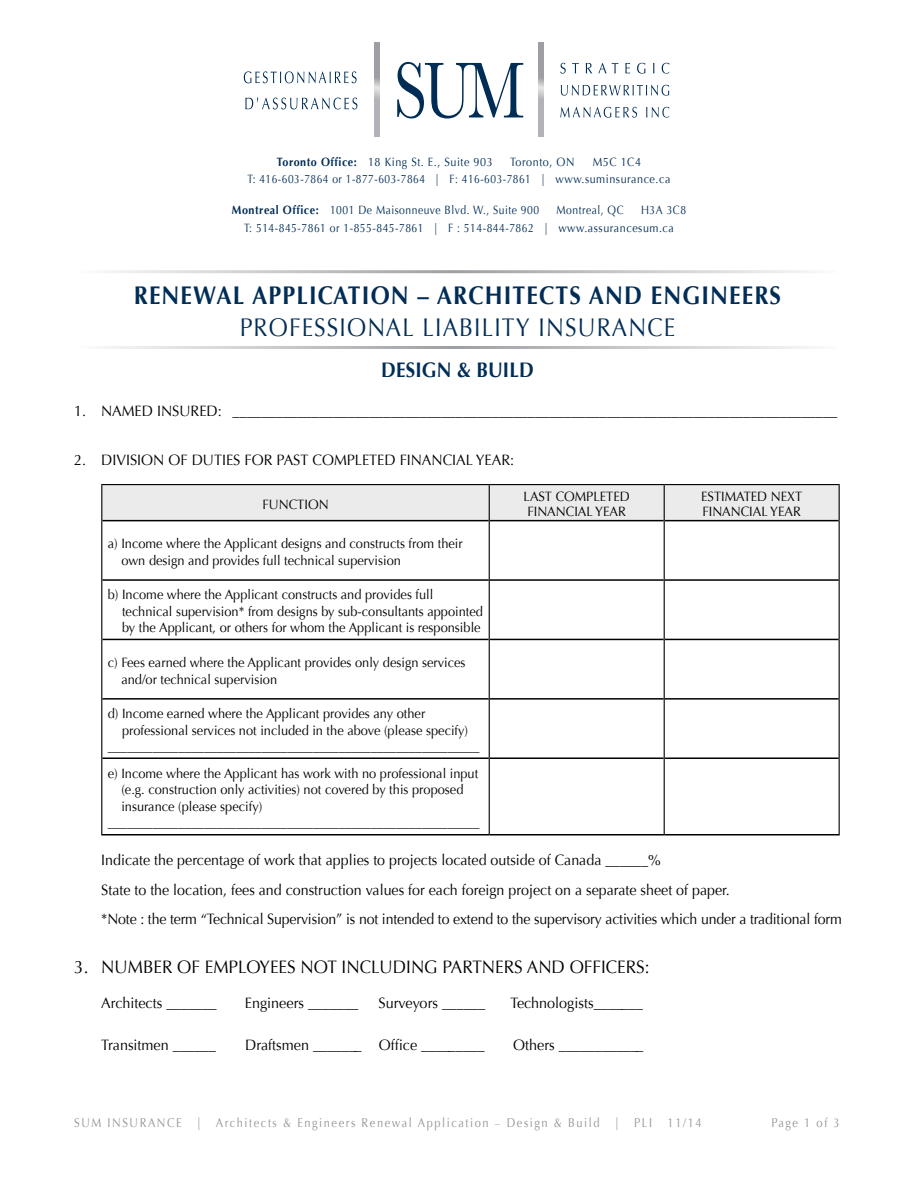
<style>
.page{position:relative;width:918px;height:1188px;background:#fff}
.page>*{position:absolute;margin:0;border:0;box-sizing:border-box;transform-origin:0 0}
.t1{font:700 25.5px "Optima";letter-spacing:.05em;color:#002d56;scale:.9 1}
.t2{font:25.5px "Optima";letter-spacing:.05em;color:#002d56;scale:.9 1}
.t3{font:700 21px "Optima";letter-spacing:.01em;color:#002d56;scale:.9 1}
.t4{font:18px "Optima";color:#000;scale:.95 1}
.t5{font:15px "Optima";color:#000;scale:.96 1}
.t6{font:15px/29.2px "Optima";color:#000;scale:.95 1}
.t7{font:13.5px/16.5px "Optima";color:#000;scale:.95 1}
.t8{font:12.75px "Optima";letter-spacing:.14em;color:#939598;scale:.87 1}
.t9{font:12px/17.4px "Optima";letter-spacing:.05em;color:#002d56;scale:.86 1}
.t10{font:12px/17.4px "Optima";letter-spacing:.05em;color:#002d56;scale:.9 1}
.s1{font-weight:700}
</style>
<div class="page">
<div style="left:102px;top:485px;width:737px;height:35px;background:#ebebec"></div>
<hr style="left:102px;top:520px;width:387px;height:1px;background:#000">
<hr style="left:490px;top:520px;width:174px;height:1px;background:#000">
<hr style="left:665px;top:520px;width:174px;height:1px;background:#000">
<hr style="left:102px;top:579px;width:387px;height:2px;background:#000">
<hr style="left:490px;top:579px;width:174px;height:2px;background:#000">
<hr style="left:665px;top:579px;width:174px;height:2px;background:#000">
<hr style="left:102px;top:639px;width:387px;height:1px;background:#000">
<hr style="left:490px;top:639px;width:174px;height:1px;background:#000">
<hr style="left:665px;top:639px;width:174px;height:1px;background:#000">
<hr style="left:102px;top:698px;width:387px;height:2px;background:#000">
<hr style="left:490px;top:698px;width:174px;height:2px;background:#000">
<hr style="left:665px;top:698px;width:174px;height:2px;background:#000">
<hr style="left:102px;top:757px;width:387px;height:2px;background:#000">
<hr style="left:490px;top:757px;width:174px;height:2px;background:#000">
<hr style="left:665px;top:757px;width:174px;height:2px;background:#000">
<hr style="left:101px;top:834px;width:388px;height:2px;background:#000">
<hr style="left:489px;top:834px;width:175px;height:2px;background:#000">
<hr style="left:664px;top:834px;width:176px;height:2px;background:#000">
<hr style="left:101px;top:484px;width:388px;height:1px;background:#000">
<hr style="left:101px;top:485px;width:1px;height:36px;background:#000">
<hr style="left:489px;top:484px;width:175px;height:1px;background:#000">
<hr style="left:489px;top:485px;width:1px;height:36px;background:#000">
<hr style="left:664px;top:484px;width:176px;height:1px;background:#000">
<hr style="left:664px;top:485px;width:1px;height:36px;background:#000">
<hr style="left:839px;top:485px;width:1px;height:36px;background:#000">
<hr style="left:101px;top:521px;width:1px;height:59px;background:#000">
<hr style="left:489px;top:521px;width:1px;height:59px;background:#000">
<hr style="left:664px;top:521px;width:1px;height:59px;background:#000">
<hr style="left:839px;top:521px;width:1px;height:59px;background:#000">
<hr style="left:101px;top:580px;width:1px;height:59px;background:#000">
<hr style="left:489px;top:580px;width:1px;height:59px;background:#000">
<hr style="left:664px;top:580px;width:1px;height:59px;background:#000">
<hr style="left:839px;top:580px;width:1px;height:59px;background:#000">
<hr style="left:101px;top:639px;width:1px;height:60px;background:#000">
<hr style="left:489px;top:639px;width:1px;height:60px;background:#000">
<hr style="left:664px;top:639px;width:1px;height:60px;background:#000">
<hr style="left:839px;top:639px;width:1px;height:60px;background:#000">
<hr style="left:101px;top:699px;width:1px;height:59px;background:#000">
<hr style="left:489px;top:699px;width:1px;height:59px;background:#000">
<hr style="left:664px;top:699px;width:1px;height:59px;background:#000">
<hr style="left:839px;top:699px;width:1px;height:59px;background:#000">
<hr style="left:101px;top:758px;width:1px;height:76px;background:#000">
<hr style="left:489px;top:758px;width:1px;height:76px;background:#000">
<hr style="left:664px;top:758px;width:1px;height:76px;background:#000">
<hr style="left:839px;top:758px;width:1px;height:76px;background:#000">
<svg style="left:374px;top:42px;width:6px;height:95px"></svg>
<svg style="left:539px;top:42px;width:5px;height:95px"></svg>
<svg style="left:244px;top:71px;width:113px;height:12px"></svg>
<svg style="left:245px;top:97px;width:112px;height:12px"></svg>
<svg style="left:397px;top:62px;width:126px;height:56px"></svg>
<svg style="left:560px;top:63px;width:6px;height:11px"></svg>
<svg style="left:572px;top:63px;width:7px;height:10px"></svg>
<svg style="left:586px;top:63px;width:6px;height:10px"></svg>
<svg style="left:598px;top:63px;width:20px;height:10px"></svg>
<svg style="left:625px;top:63px;width:5px;height:10px"></svg>
<svg style="left:637px;top:63px;width:8px;height:11px"></svg>
<svg style="left:662px;top:63px;width:7px;height:11px"></svg>
<svg style="left:561px;top:85px;width:108px;height:11px"></svg>
<svg style="left:560px;top:107px;width:77px;height:11px"></svg>
<svg style="left:646px;top:107px;width:23px;height:11px"></svg>
<p class="t10" style="left:277px;top:153px;width:241px"><span class="s1">Toronto Office:</span> 18 King St. E., Suite 903</p>
<p class="t10" style="left:510px;top:153px;width:73px">Toronto, ON</p>
<p class="t10" style="left:248px;top:153px;width:471px;text-indent:345px">M5C 1C4<br>T: 416-603-7864 or 1-877-603-7864 | F: 416-603-7861 | www.suminsurance.ca</p>
<p class="t9" style="left:232px;top:202px;width:359px"><span class="s1">Montreal Office:</span> 1001 De Maisonneuve Blvd. W., Suite 900</p>
<p class="t9" style="left:557px;top:202px;width:79px">Montreal, QC</p>
<p class="t9" style="left:244px;top:202px;width:516px;text-indent:397px">H3A 3C8<br>T: 514-845-7861 or 1-855-845-7861 | F : 514-844-7862 | www.assurancesum.ca</p>
<h1 class="t1" style="left:134px;top:281px;width:721px">RENEWAL APPLICATION – ARCHITECTS AND ENGINEERS</h1>
<h1 class="t2" style="left:240px;top:313px;width:485px">PROFESSIONAL LIABILITY INSURANCE</h1>
<h2 class="t3" style="left:381px;top:357px;width:171px">DESIGN &amp; BUILD</h2>
<p class="t5" style="left:74px;top:402px;width:797px">1. NAMED INSURED: ____________________________________________________________________________________</p>
<p class="t5" style="left:74px;top:451px;width:460px">2. DIVISION OF DUTIES FOR PAST COMPLETED FINANCIAL YEAR:</p>
<p class="t7" style="left:262px;top:496px;width:71px">FUNCTION</p>
<p class="t7" style="left:524px;top:489px;width:113px;line-height:15px">LAST COMPLETED<br>FINANCIAL YEAR</p>
<p class="t7" style="left:701px;top:489px;width:108px;line-height:15px">ESTIMATED NEXT<br>FINANCIAL YEAR</p>
<p class="t7" style="left:121px;top:536px;width:361px;text-indent:-14px">a) Income where the Applicant designs and constructs from their own design and provides full technical supervision</p>
<p class="t7" style="left:122px;top:587px;width:381px;text-indent:-14px">b) Income where the Applicant constructs and provides full technical supervision* from designs by sub-consultants appointed by the Applicant, or others for whom the Applicant is responsible</p>
<p class="t7" style="left:121px;top:654px;width:364px;text-indent:-14px">c) Fees earned where the Applicant provides only design services and/or technical supervision</p>
<p class="t7" style="left:108px;top:706px;width:336px">d) Income earned where the Applicant provides any other</p>
<p class="t7" style="left:122px;top:722px;width:366px">professional services not included in the above (please specify)</p>
<p class="t7" style="left:108px;top:739px;width:393px">__________________________________________________________</p>
<p class="t7" style="left:108px;top:765px;width:392px">e) Income where the Applicant has work with no professional input</p>
<p class="t7" style="left:121px;top:782px;width:362px">(e.g. construction only activities) not covered by this proposed</p>
<p class="t7" style="left:121px;top:798px;width:150px">insurance (please specify)</p>
<p class="t7" style="left:108px;top:815px;width:393px">__________________________________________________________</p>
<p class="t6" style="left:101px;top:846px;width:781px">Indicate the percentage of work that applies to projects located outside of Canada ______%<br>State to the location, fees and construction values for each foreign project on a separate sheet of paper.<br>*Note : the term “Technical Supervision” is not intended to extend to the supervisory activities which under a traditional form</p>
<h3 class="t4" style="left:74px;top:956px;width:607px">3. NUMBER OF EMPLOYEES NOT INCLUDING PARTNERS AND OFFICERS:</h3>
<p class="t5" style="left:101px;top:994px;width:122px">Architects _______</p>
<p class="t5" style="left:245px;top:994px;width:120px">Engineers _______</p>
<p class="t5" style="left:378px;top:994px;width:113px">Surveyors ______</p>
<p class="t5" style="left:511px;top:994px;width:139px">Technologists_______</p>
<p class="t5" style="left:101px;top:1036px;width:121px">Transitmen ______</p>
<p class="t5" style="left:245px;top:1036px;width:251px">Draftsmen _______ Office _________</p>
<p class="t5" style="left:513px;top:1036px;width:137px">Others ____________</p>
<p class="t8" style="left:74px;top:1115px;width:723px">SUM INSURANCE | Architects &amp; Engineers Renewal Application – Design &amp; Build | PLI 11/14</p>
<p class="t8" style="left:772px;top:1115px;width:80px">Page 1 of 3</p>
</div>
